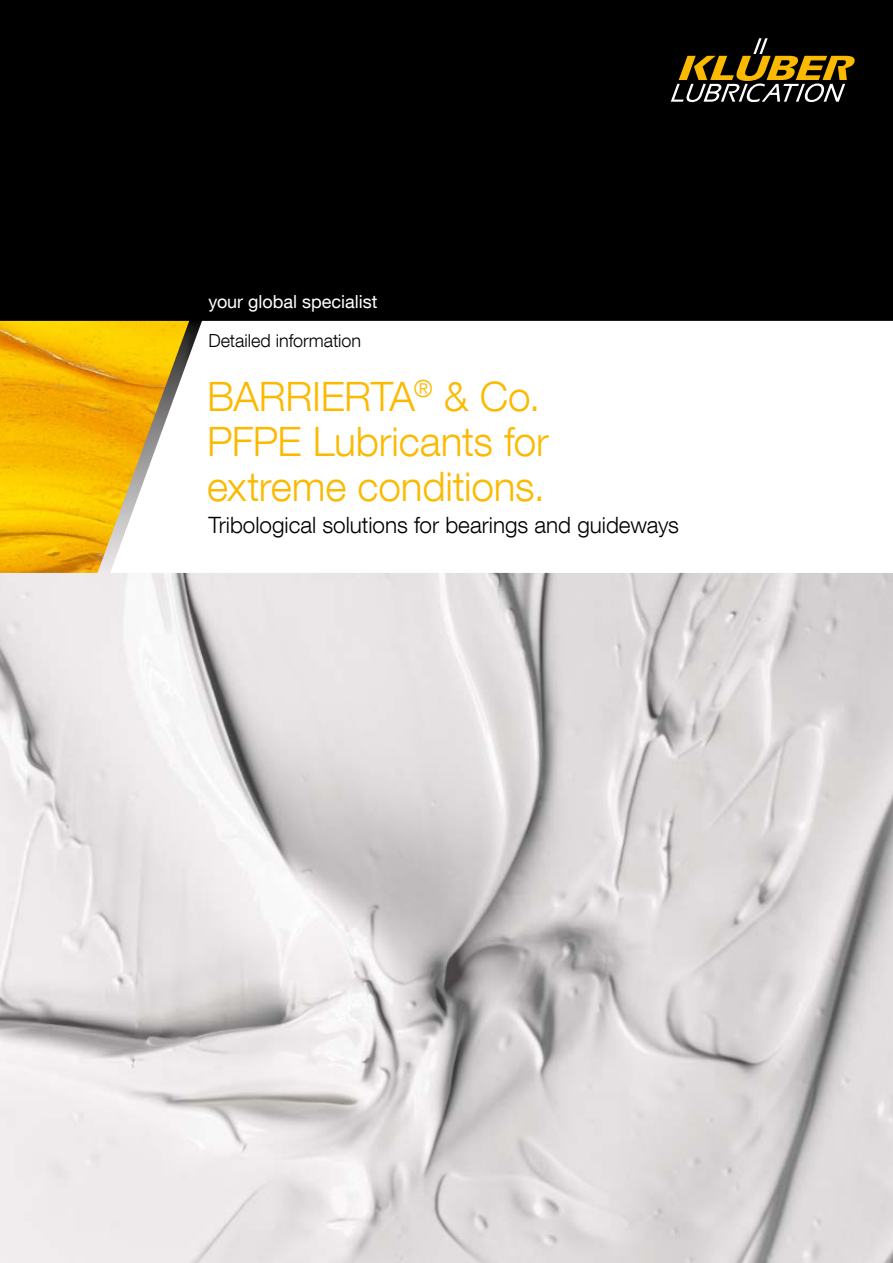
<style>
.page{position:relative;width:893px;height:1263px;background:#000}
.page>*{position:absolute;margin:0;border:0;box-sizing:border-box;transform-origin:0 0}
.t1{font:300 40.5px/45px "Helvetica Neue LT Com";letter-spacing:-.005em;color:#fbba00}
.t2{font:300 22.5px "Helvetica Neue LT Com";color:#000}
.t3{font:18px "Helvetica Neue LT Com";color:#fff}
.t4{font:300 18px "Helvetica Neue LT Com";color:#000}
</style>
<div class="page">
<img style="left:0;top:573px;width:893px;height:690px">
<div style="left:189px;top:321px;width:704px;height:252px;background:#fff"></div>
<svg style="left:671px;top:38px;width:184px;height:64px"></svg>
<img style="left:0;top:321px;width:189px;height:252px">
<p class="t3" style="left:208px;top:291px;width:171px">your global specialist</p>
<p class="t4" style="left:208px;top:329px;width:154px">Detailed information</p>
<p class="t1" style="left:207px;top:373px;width:343px">BARRIERTA<sup>®</sup> &amp; Co.<br>PFPE Lubricants for extreme conditions.</p>
<p class="t2" style="left:208px;top:511px;width:472px">Tribological solutions for bearings and guideways</p>
</div>
